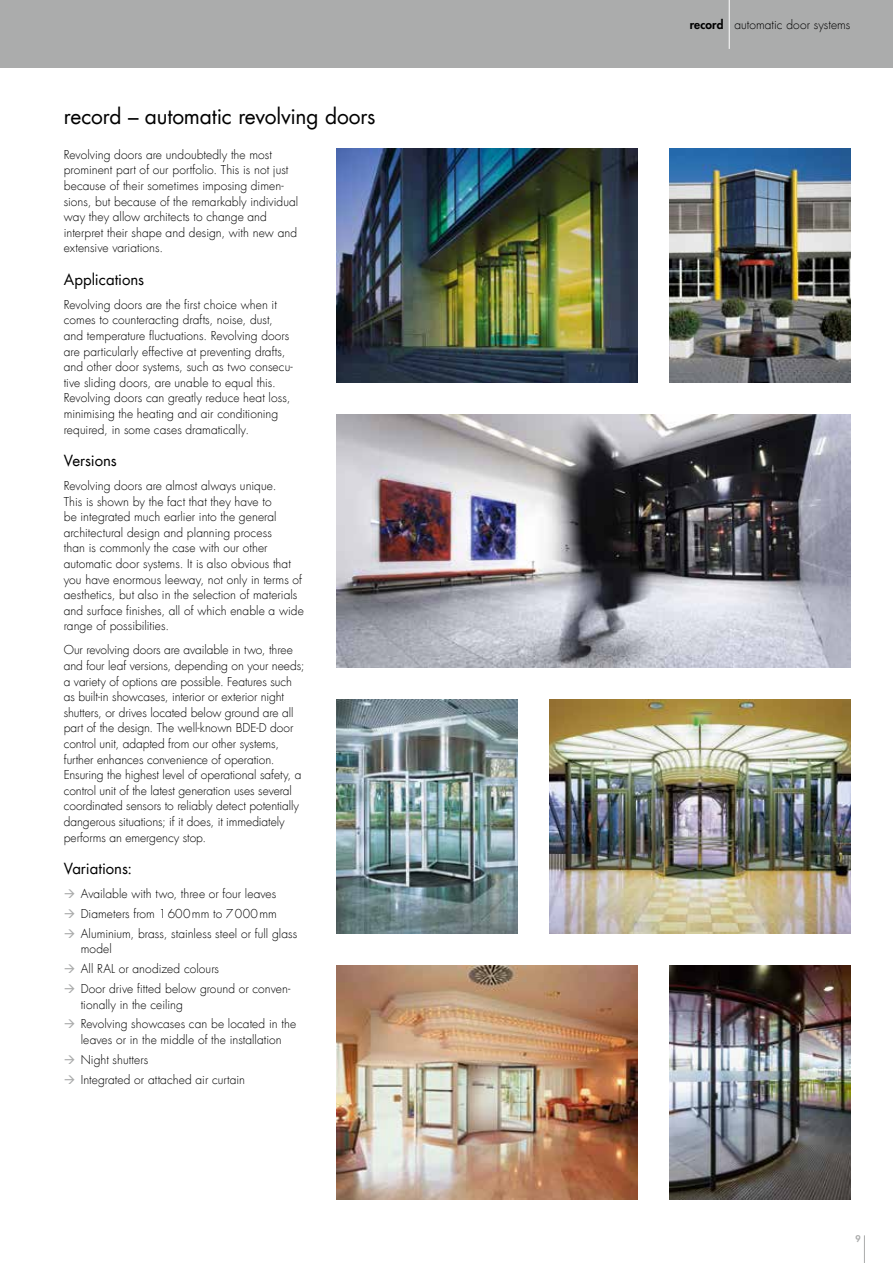
<style>
.page{position:relative;width:893px;height:1263px;background:#fff}
.page>*{position:absolute;margin:0;border:0;box-sizing:border-box;transform-origin:0 0}
.t1{font:21px "Futura Com";letter-spacing:-.01em;color:#000}
.t2{font:15px "Futura Com";letter-spacing:-.005em;color:#000}
.t3{font:300 12px/15.6px "Futura Com";color:#000}
.t4{font:800 9px "Futura Std";color:#abacac}
.s1{font-family:"Futura Std";font-weight:800}
</style>
<div class="page">
<div style="left:0;top:0;width:893px;height:68px;background:#abacac"></div>
<svg style="left:864px;top:1235px;width:1px;height:28px"></svg>
<img style="left:670px;top:149px;width:180px;height:234px">
<img style="left:549px;top:699px;width:301px;height:234px">
<img style="left:337px;top:965px;width:301px;height:234px">
<img style="left:337px;top:699px;width:180px;height:234px">
<img style="left:337px;top:149px;width:301px;height:234px">
<img style="left:670px;top:965px;width:180px;height:234px">
<img style="left:337px;top:415px;width:513px;height:253px">
<hr style="left:729px;top:0;width:1px;height:49px;background:#fff">
<h1 class="t1" style="left:64px;top:102px;width:313px">record – automatic revolving doors</h1>
<p class="t3" style="left:64px;top:147px;width:236px">Revolving doors are undoubtedly the most prominent part of our portfolio. This is not just because of their sometimes imposing dimen&shy;sions, but because of the remarkably individual way they allow architects to change and interpret their shape and design, with new and extensive variations.</p>
<p class="t2" style="left:64px;top:269px;width:82px">Applications</p>
<p class="t3" style="left:64px;top:297px;width:231px">Revolving doors are the first choice when it comes to counteracting drafts, noise, dust, and temperature fluctuations. Revolving doors are particularly effective at preventing drafts, and other door systems, such as two consecu&shy;tive sliding doors, are unable to equal this.<br>Revolving doors can greatly reduce heat loss, minimising the heating and air conditioning required, in some cases dramatically.</p>
<p class="t2" style="left:64px;top:450px;width:55px">Versions</p>
<p class="t3" style="left:64px;top:478px;width:242px">Revolving doors are almost always unique.<br>This is shown by the fact that they have to<br>be integrated much earlier into the general architectural design and planning process<br>than is commonly the case with our other automatic door systems. It is also obvious that you have enormous leeway, not only in terms of aesthetics, but also in the selection of materials and surface finishes, all of which enable a wide range of possibilities.</p>
<p class="t3" style="left:64px;top:642px;width:242px">Our revolving doors are available in two, three and four leaf versions, depending on your needs; a variety of options are possible. Features such as built-in showcases, interior or exterior night shutters, or drives located below ground are all part of the design. The well-known BDE-D door control unit, adapted from our other systems, further enhances convenience of operation.<br>Ensuring the highest level of operational safety, a control unit of the latest generation uses several coordinated sensors to reliably detect potentially dangerous situations; if it does, it immediately performs an emergency stop.</p>
<p class="t2" style="left:64px;top:858px;width:70px">Variations:</p>
<p class="t3" style="left:81px;top:884px;width:218px;line-height:19.8px">Available with two, three or four leaves<br>Diameters from 1600mm to 7000mm<br>Aluminium, brass, stainless steel or full glass</p>
<p class="t3" style="left:81px;top:939px;width:211px;line-height:19.8px">model<br>All RAL or anodized colours<br>Door drive fitted below ground or conven-</p>
<p class="t3" style="left:81px;top:994px;width:217px;line-height:19.8px">tionally in the ceiling<br>Revolving showcases can be located in the</p>
<p class="t3" style="left:81px;top:1030px;width:202px;line-height:19.8px">leaves or in the middle of the installation<br>Night shutters<br>Integrated or attached air curtain</p>
<p class="t3" style="left:690px;top:17px;width:162px"><span class="s1">record</span> automatic door systems</p>
<p class="t4" style="left:855px;top:1233px;width:7px">9</p>
</div>
